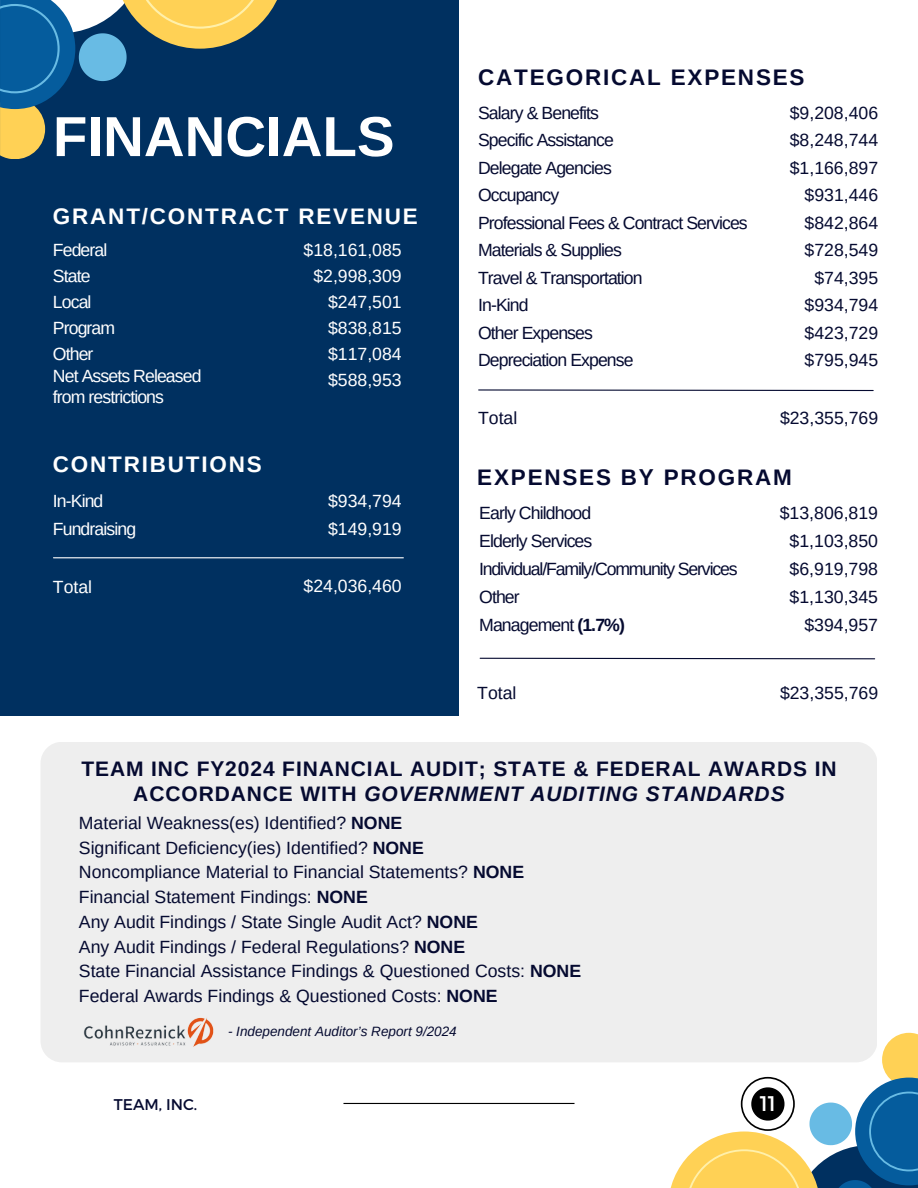
<style>
.page{position:relative;width:918px;height:1188px;background:#fff}
.page>*{position:absolute;margin:0;border:0;box-sizing:border-box;transform-origin:0 0}
.t1{font:700 56.4px "Arimo";color:#fff}
.t2{font:700 22.5px "Arimo";letter-spacing:.08em;color:#050a30}
.t3{font:700 22.5px "Arimo";letter-spacing:.08em;color:#fff}
.t4{font:21.15px "Montserrat";color:#fff}
.t5{font:700 21px/24.8px "Arimo";letter-spacing:.045em;color:#050a30;text-align:center}
.t6{font:17.7px/27.5px "Arimo";color:#050a30;text-align:right}
.t7{font:17.7px/27.5px "Arimo";letter-spacing:-.05em;color:#050a30}
.t8{font:17.7px/25.8px "Arimo";letter-spacing:-.05em;color:#fff}
.t9{font:17.7px/25.8px "Arimo";color:#fff;text-align:right}
.t10{font:17.7px/28.2px "Arimo";letter-spacing:-.06em;color:#050a30}
.t11{font:15.45px "Montserrat";color:#050a30}
.t12{font:italic 13.5px "Arimo";color:#050a30}
.s1{font-weight:700}
.s2{font-style:italic}
</style>
<div class="page">
<div style="left:0;top:0;width:459px;height:716px;background:#003060"></div>
<hr style="left:343px;top:1103px;width:232px;height:1px;background:#000">
<svg style="left:0;top:0;width:277px;height:159px"></svg>
<svg style="left:670px;top:1033px;width:248px;height:155px"></svg>
<hr style="left:54px;top:557px;width:349px;height:1px;background:#fff">
<svg style="left:478px;top:389px;width:396px;height:3px"></svg>
<svg style="left:479px;top:657px;width:397px;height:3px"></svg>
<div style="left:41px;top:742px;width:836px;height:320px;background:#eee;border-radius:21px"></div>
<img style="left:83px;top:1017px;width:131px;height:30px">
<p class="t1" style="left:53px;top:105px;width:343px">FINANCIALS</p>
<h3 class="t3" style="left:53px;top:204px;width:367px">GRANT/CONTRACT REVENUE</h3>
<p class="t8" style="left:53px;top:237px;width:64px">Federal<br>State<br>Local<br>Program<br>Other</p>
<p class="t8" style="left:53px;top:363px;width:150px">Net Assets Released</p>
<h3 class="t8" style="left:53px;top:384px;width:113px">from restrictions</h3>
<p class="t3" style="left:53px;top:452px;width:210px">CONTRIBUTIONS</p>
<p class="t8" style="left:53px;top:488px;width:52px">In-Kind</p>
<h3 class="t8" style="left:53px;top:516px;width:85px">Fundraising</h3>
<p class="t9" style="left:304px;top:237px;width:100px">$18,161,085 $2,998,309 $247,501 $838,815 $117,084 $588,953</p>
<h3 class="t9" style="left:328px;top:487px;width:75px;line-height:28.2px;text-align:left">$934,794 $149,919</h3>
<p class="t8" style="left:53px;top:574px;width:41px">Total</p>
<h3 class="t8" style="left:304px;top:573px;width:100px">$24,036,460</h3>
<h3 class="t2" style="left:478px;top:65px;width:328px">CATEGORICAL EXPENSES</h3>
<p class="t7" style="left:478px;top:99px;width:271px">Salary &amp; Benefits<br>Specific Assistance<br>Delegate Agencies<br>Occupancy<br>Professional Fees &amp; Contract Services<br>Materials &amp; Supplies<br>Travel &amp; Transportation<br>In-Kind<br>Other Expenses</p>
<h3 class="t7" style="left:478px;top:347px;width:157px">Depreciation Expense</h3>
<p class="t6" style="left:790px;top:99px;width:90px">$9,208,406 $8,248,744 $1,166,897 $931,446 $842,864 $728,549 $74,395 $934,794 $423,729 $795,945</p>
<h3 class="t6" style="left:478px;top:404px;width:41px">Total</h3>
<p class="t6" style="left:780px;top:404px;width:100px">$23,355,769</p>
<p class="t2" style="left:477px;top:465px;width:316px">EXPENSES BY PROGRAM</p>
<h3 class="t10" style="left:479px;top:499px;width:260px">Early Childhood<br>Elderly Services<br>Individual/Family/Community Services<br>Other</h3>
<p class="t7" style="left:479px;top:612px;width:147px">Management <span class="s1">(1.7%)</span></p>
<h3 class="t6" style="left:780px;top:499px;width:100px;line-height:28.2px">$13,806,819 $1,103,850 $6,919,798 $1,130,345 $394,957</h3>
<h3 class="t6" style="left:477px;top:679px;width:41px">Total</h3>
<p class="t6" style="left:780px;top:679px;width:100px">$23,355,769</p>
<p class="t5" style="left:81px;top:757px;width:757px">TEAM INC FY2024 FINANCIAL AUDIT; STATE &amp; FEDERAL AWARDS IN<br>ACCORDANCE WITH <span class="s2">GOVERNMENT AUDITING STANDARDS</span></p>
<p class="t6" style="left:79px;top:810px;width:504px;line-height:24.8px;text-align:left">Material Weakness(es) Identified? <span class="s1">NONE<br></span>Significant Deficiency(ies) Identified? <span class="s1">NONE<br></span>Noncompliance Material to Financial Statements? <span class="s1">NONE </span>Financial Statement Findings: <span class="s1">NONE<br></span>Any Audit Findings / State Single Audit Act? <span class="s1">NONE<br></span>Any Audit Findings / Federal Regulations? <span class="s1">NONE<br></span>State Financial Assistance Findings &amp; Questioned Costs: <span class="s1">NONE </span>Federal Awards Findings &amp; Questioned Costs: <span class="s1">NONE</span></p>
<p class="t12" style="left:228px;top:1024px;width:230px">- Independent Auditor’s Report 9/2024</p>
<p class="t11" style="left:114px;top:1094px;width:85px">TEAM, INC.</p>
<h1 class="t4" style="left:760px;top:1090px;width:18px">11</h1>
</div>
